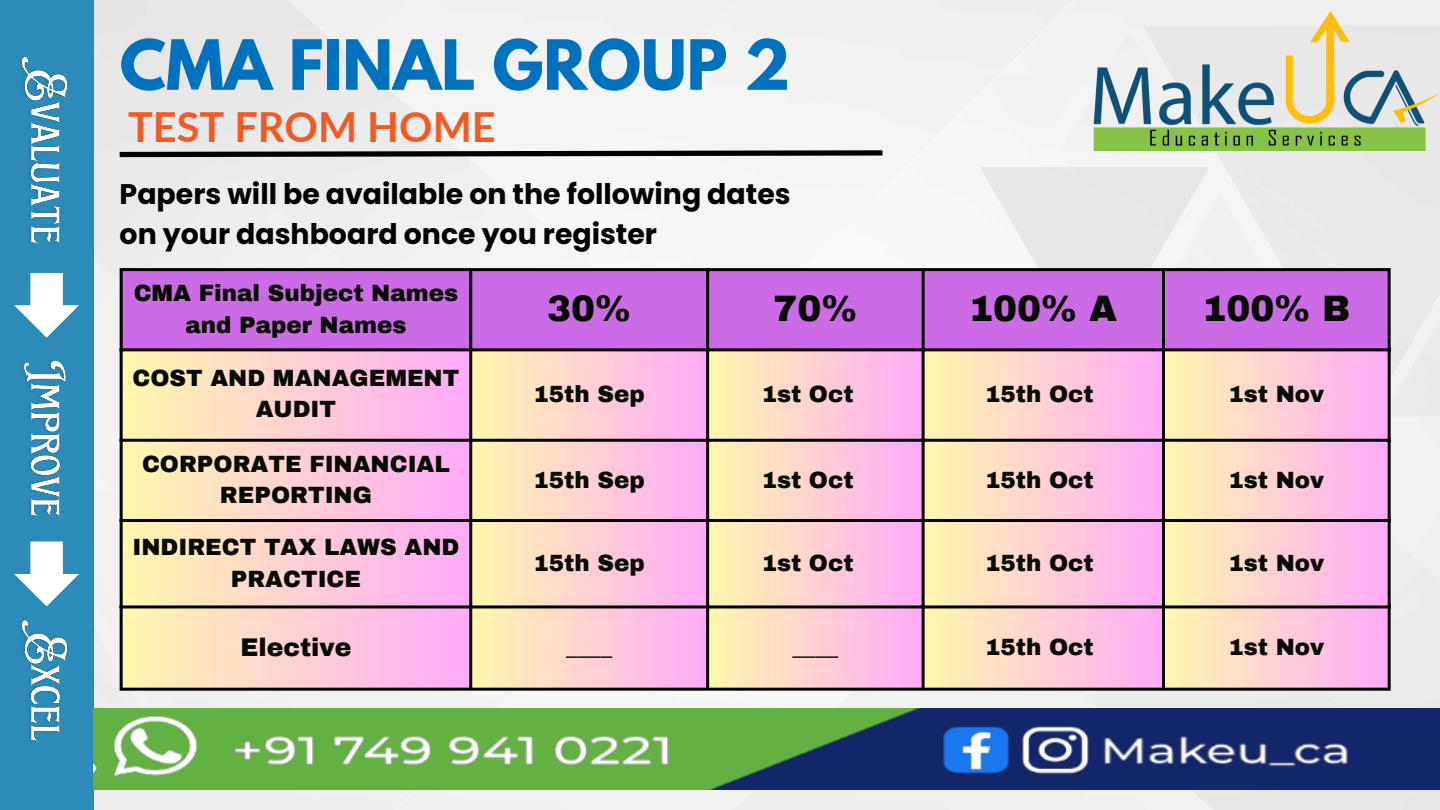
<style>
.page{position:relative;width:1440px;height:810px;background:#fff}
.page>*{position:absolute;margin:0;border:0;box-sizing:border-box;transform-origin:0 0}
.t1{font:700 61.3px "League Spartan";color:#0071bc}
.t2{font:700 41.5px "Lato";color:#f15a24}
.t3{font:900 36px "Archivo";color:#070b03}
.t4{font:700 28.4px "Poppins";color:#000}
.t5{font:900 25px "Archivo";color:#070b03}
.t6{font:900 23px/31.5px "Archivo";color:#070b03;text-align:center}
</style>
<div class="page">
<div style="left:93px;top:0;width:1347px;height:810px;background:#f0f0f0"></div>
<div style="left:0;top:0;width:93px;height:810px;background:#2d8bba"></div>
<svg style="left:114px;top:148px;width:774px;height:12px"></svg>
<div style="left:123px;top:271px;width:1265px;height:77px;background:#cb6ce6"></div>
<div style="left:121px;top:350px;width:350px;height:90px;background:linear-gradient(to right,#fef6ac,#fea9f7)"></div>
<div style="left:471px;top:350px;width:237px;height:90px;background:linear-gradient(to right,#fef6ac,#fea9f7)"></div>
<svg style="left:709px;top:351px;width:213px;height:88px"></svg>
<div style="left:923px;top:350px;width:241px;height:90px;background:linear-gradient(to right,#fef6ac,#fea9f7)"></div>
<svg style="left:1165px;top:351px;width:223px;height:88px"></svg>
<div style="left:121px;top:440px;width:350px;height:81px;background:linear-gradient(to right,#fff7ad,#ffaaf8)"></div>
<div style="left:471px;top:440px;width:237px;height:81px;background:linear-gradient(to right,#fff7ad,#ffaaf8)"></div>
<div style="left:707px;top:440px;width:216px;height:81px;background:linear-gradient(to right,#fff7ad,#fca8f5)"></div>
<div style="left:923px;top:440px;width:241px;height:81px;background:linear-gradient(to right,#fff7ad,#ffaaf8)"></div>
<div style="left:1163px;top:440px;width:226px;height:81px;background:linear-gradient(to right,#fff8ae,#fca8f5)"></div>
<div style="left:121px;top:520px;width:350px;height:87px;background:linear-gradient(to right,#fff7ad,#ffaaf8)"></div>
<div style="left:471px;top:520px;width:237px;height:87px;background:linear-gradient(to right,#fff7ad,#ffaaf8)"></div>
<div style="left:707px;top:520px;width:216px;height:87px;background:linear-gradient(to right,#fff7ad,#fca8f5)"></div>
<div style="left:923px;top:520px;width:241px;height:87px;background:linear-gradient(to right,#fff7ad,#ffaaf8)"></div>
<div style="left:1163px;top:520px;width:226px;height:87px;background:linear-gradient(to right,#fff8ae,#fca8f5)"></div>
<div style="left:121px;top:607px;width:350px;height:82px;background:linear-gradient(to right,#fdf5ab,#fda9f6)"></div>
<div style="left:471px;top:607px;width:237px;height:82px;background:linear-gradient(to right,#fdf5ab,#fda8f6)"></div>
<svg style="left:709px;top:608px;width:213px;height:80px"></svg>
<div style="left:923px;top:607px;width:241px;height:82px;background:linear-gradient(to right,#fdf5ab,#fda8f6)"></div>
<svg style="left:1165px;top:608px;width:223px;height:80px"></svg>
<hr style="left:120px;top:271px;width:3px;height:417px;background:#000">
<hr style="left:469px;top:271px;width:3px;height:417px;background:#000">
<hr style="left:706px;top:271px;width:3px;height:417px;background:#000">
<hr style="left:922px;top:271px;width:3px;height:417px;background:#000">
<hr style="left:1162px;top:271px;width:3px;height:417px;background:#000">
<hr style="left:1388px;top:271px;width:3px;height:417px;background:#000">
<hr style="left:120px;top:268px;width:1271px;height:3px;background:#000">
<hr style="left:120px;top:348px;width:1271px;height:3px;background:#000">
<hr style="left:120px;top:439px;width:1271px;height:3px;background:#000">
<hr style="left:120px;top:519px;width:1271px;height:3px;background:#000">
<hr style="left:120px;top:605px;width:1271px;height:3px;background:#000">
<hr style="left:120px;top:688px;width:1271px;height:3px;background:#000">
<img style="left:1090px;top:12px;width:350px;height:138px">
<img style="left:93px;top:708px;width:1347px;height:82px">
<img style="left:14px;top:57px;width:63px;height:684px">
<svg style="left:14px;top:542px;width:65px;height:64px"></svg>
<p class="t1" style="left:120px;top:35px;width:672px">CMA FINAL GROUP 2</p>
<p class="t2" style="left:128px;top:101px;width:369px">TEST FROM HOME</p>
<p class="t4" style="left:120px;top:174px;width:673px">Papers will be available on the following dates</p>
<p class="t4" style="left:120px;top:214px;width:539px">on your dashboard once you register</p>
<h1 class="t6" style="left:134px;top:278px;width:326px">CMA Final Subject Names and Paper Names</h1>
<h3 class="t3" style="left:547px;top:289px;width:86px">30%</h3>
<p class="t3" style="left:773px;top:289px;width:86px">70%</p>
<p class="t3" style="left:969px;top:289px;width:149px">100% A</p>
<p class="t3" style="left:1202px;top:289px;width:149px">100% B</p>
<p class="t6" style="left:132px;top:362px;width:328px">COST AND MANAGEMENT<br>AUDIT</p>
<p class="t6" style="left:534px;top:378px;width:113px">15th Sep</p>
<p class="t6" style="left:762px;top:378px;width:93px">1st Oct</p>
<p class="t6" style="left:985px;top:378px;width:110px">15th Oct</p>
<p class="t6" style="left:1228px;top:378px;width:97px">1st Nov</p>
<p class="t6" style="left:142px;top:448px;width:309px">CORPORATE FINANCIAL<br>REPORTING</p>
<p class="t6" style="left:132px;top:532px;width:328px">INDIRECT TAX LAWS AND<br>PRACTICE</p>
<p class="t5" style="left:240px;top:635px;width:113px">Elective</p>
<p class="t6" style="left:534px;top:464px;width:113px">15th Sep</p>
<p class="t6" style="left:762px;top:464px;width:93px">1st Oct</p>
<p class="t6" style="left:985px;top:464px;width:110px">15th Oct</p>
<p class="t6" style="left:1228px;top:464px;width:97px">1st Nov</p>
<p class="t6" style="left:534px;top:547px;width:113px">15th Sep</p>
<p class="t6" style="left:762px;top:547px;width:93px">1st Oct</p>
<p class="t6" style="left:985px;top:547px;width:110px">15th Oct</p>
<p class="t6" style="left:1228px;top:547px;width:97px">1st Nov</p>
<p class="t6" style="left:566px;top:632px;width:47px">____</p>
<p class="t6" style="left:792px;top:632px;width:47px">____</p>
<p class="t6" style="left:985px;top:632px;width:110px">15th Oct</p>
<p class="t6" style="left:1228px;top:632px;width:97px">1st Nov</p>
</div>
